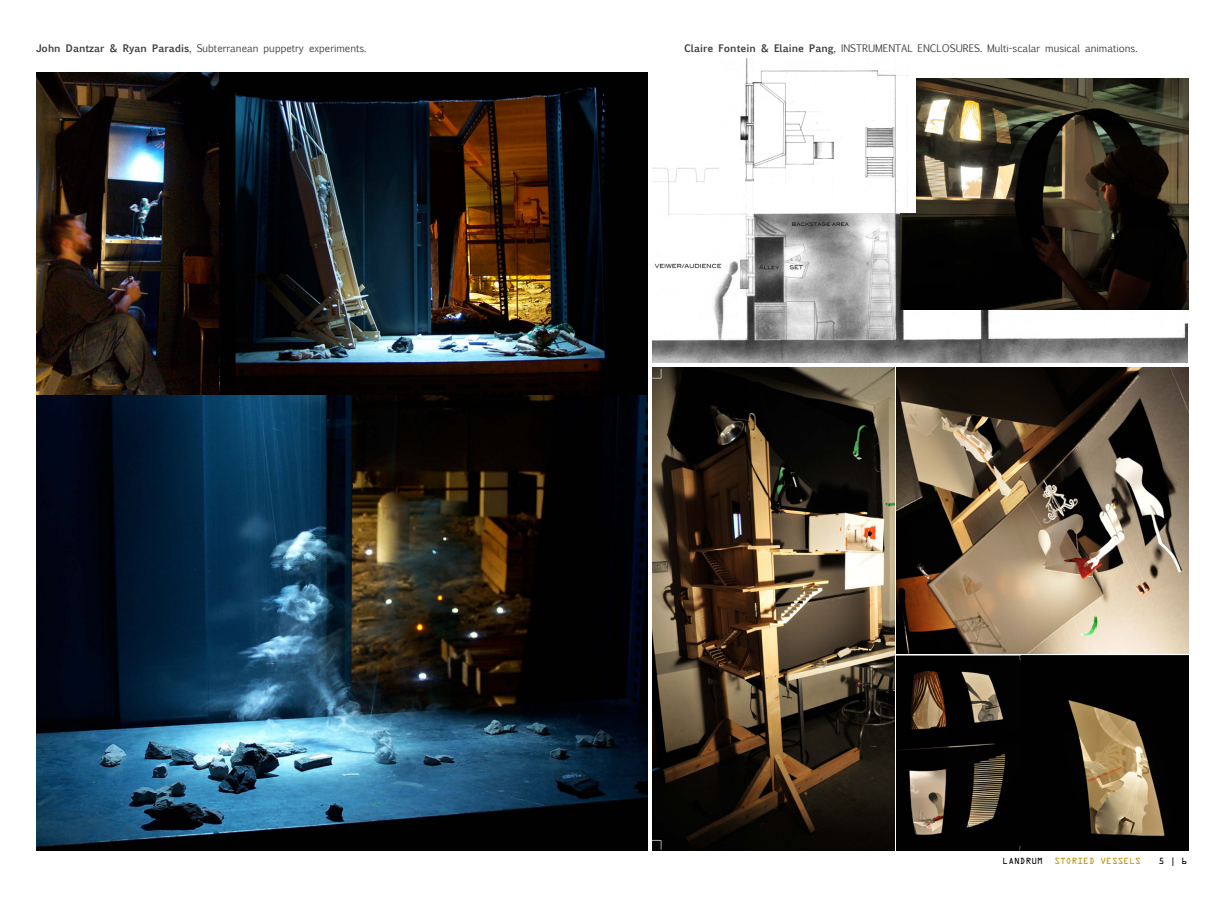
<style>
.page{position:relative;width:1224px;height:900px;background:#fff}
.page>*{position:absolute;margin:0;border:0;box-sizing:border-box;transform-origin:0 0}
.t1{font:10px "Euphemia UCAS";color:#3e3e3f}
.t2{font:8px "OCRA Std";color:#bb8f06}
.t3{font:8px "OCRA Std";color:#000}
.s1{font-weight:700}
</style>
<div class="page">
<img style="left:36px;top:395px;width:612px;height:455px">
<img style="left:219px;top:72px;width:429px;height:323px">
<img style="left:36px;top:72px;width:183px;height:323px">
<img style="left:652px;top:167px;width:536px;height:196px">
<img style="left:900px;top:78px;width:289px;height:232px">
<img style="left:720px;top:58px;width:196px;height:155px">
<img style="left:896px;top:368px;width:293px;height:285px">
<img style="left:1020px;top:656px;width:169px;height:194px">
<img style="left:896px;top:656px;width:124px;height:194px">
<img style="left:652px;top:368px;width:242px;height:482px">
<p class="t1" style="left:36px;top:42px;width:332px"><span class="s1">John Dantzar &amp; Ryan Paradis</span>, Subterranean puppetry experiments.</p>
<p class="t1" style="left:684px;top:42px;width:455px"><span class="s1">Claire Fontein &amp; Elaine Pang</span>, INSTRUMENTAL ENCLOSURES. Multi-scalar musical animations.</p>
<p class="t3" style="left:1003px;top:857px;width:42px">LANDRUM</p>
<p class="t2" style="left:1054px;top:857px;width:88px">STORIED VESSELS</p>
<p class="t3" style="left:1158px;top:857px;width:30px">5 | 6</p>
</div>
